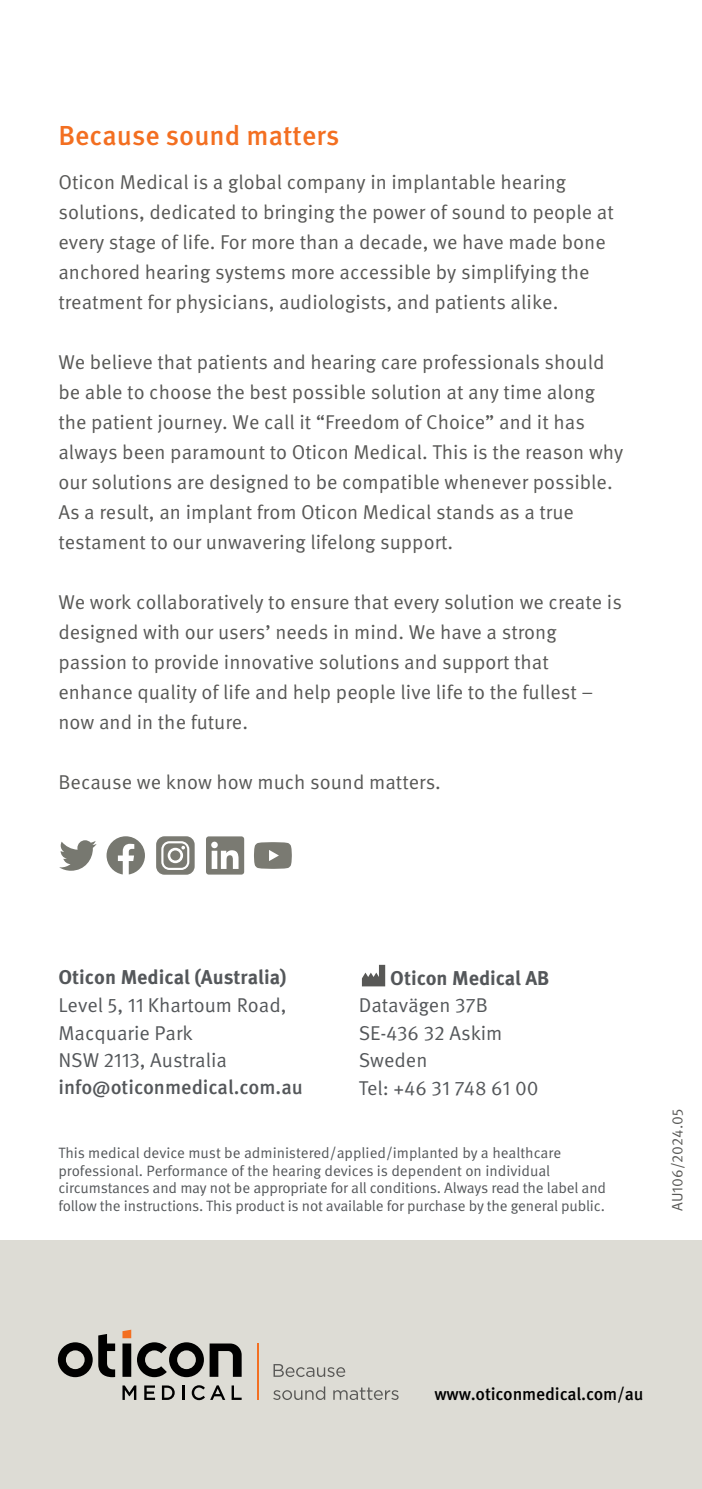
<style>
.page{position:relative;width:702px;height:1489px;background:#fff}
.page>*{position:absolute;margin:0;border:0;box-sizing:border-box;transform-origin:0 0}
.t1{font:500 27.5px "Meta Pro OM";color:#f36f21}
.t2{font:20px/30px "Meta Pro OM";color:#585856}
.t3{font:20px/27.5px "Meta Pro OM";color:#54575a}
.t4{font:700 20px "Meta Pro OM";color:#54575a}
.t5{font:500 20px "Meta Pro OM";color:#54575a}
.t6{font:500 17.5px "Meta Pro OM";letter-spacing:-.01em;color:#000}
.t7{font:15px/17.5px "Meta Pro OM";letter-spacing:-.01em;color:#54575a}
.t8{font:15px "Meta Pro OM";color:#585856}
</style>
<div class="page">
<svg style="left:59px;top:840px;width:38px;height:30px"></svg>
<svg style="left:106px;top:836px;width:39px;height:38px"></svg>
<div style="left:156px;top:836px;width:39px;height:38px;background:#7a7a72;border-radius:8px"></div>
<svg style="left:161px;top:841px;width:28px;height:29px"></svg>
<div style="left:206px;top:836px;width:38px;height:38px;background:#7a7a72;border-radius:3px"></div>
<div style="left:211px;top:841px;width:7px;height:7px;background:#fff;border-radius:50%"></div>
<div style="left:212px;top:850px;width:5px;height:18px;background:#fff"></div>
<svg style="left:221px;top:850px;width:17px;height:18px"></svg>
<svg style="left:254px;top:842px;width:38px;height:26px"></svg>
<div style="left:0;top:1240px;width:702px;height:248px;background:#dddcd5"></div>
<svg style="left:273px;top:1386px;width:52px;height:13px"></svg>
<svg style="left:333px;top:1387px;width:65px;height:12px"></svg>
<svg style="left:273px;top:1364px;width:72px;height:12px"></svg>
<hr style="left:257px;top:1343px;width:1px;height:56px;background:#f36f21">
<svg style="left:122px;top:1385px;width:14px;height:14px"></svg>
<svg style="left:144px;top:1385px;width:11px;height:14px"></svg>
<svg style="left:162px;top:1385px;width:13px;height:14px"></svg>
<svg style="left:182px;top:1385px;width:2px;height:14px"></svg>
<svg style="left:192px;top:1385px;width:33px;height:14px"></svg>
<svg style="left:231px;top:1385px;width:10px;height:14px"></svg>
<svg style="left:58px;top:1334px;width:57px;height:42px"></svg>
<svg style="left:122px;top:1329px;width:9px;height:47px"></svg>
<svg style="left:137px;top:1342px;width:105px;height:34px"></svg>
<svg style="left:362px;top:964px;width:23px;height:22px"></svg>
<h1 class="t1" style="left:58px;top:118px;width:282px">Because sound matters</h1>
<p class="t2" style="left:58px;top:167px;width:557px">Oticon Medical is a global company in implantable hearing solutions, dedicated to bringing the power of sound to people at every stage of life. For more than a decade, we have made bone anchored hearing systems more accessible by simplifying the treatment for physicians, audiologists, and patients alike.</p>
<p class="t2" style="left:58px;top:347px;width:566px">We believe that patients and hearing care professionals should be able to choose the best possible solution at any time along the patient journey. We call it “Freedom of Choice” and it has always been paramount to Oticon Medical. This is the reason why our solutions are designed to be compatible whenever possible.<br>As a result, an implant from Oticon Medical stands as a true testament to our unwavering lifelong support.</p>
<p class="t2" style="left:58px;top:587px;width:565px">We work collaboratively to ensure that every solution we create is designed with our users’ needs in mind. We have a strong passion to provide innovative solutions and support that enhance quality of life and help people live life to the fullest – now and in the future.</p>
<p class="t2" style="left:58px;top:767px;width:384px">Because we know how much sound matters.</p>
<p class="t4" style="left:58px;top:964px;width:230px">Oticon Medical (Australia)</p>
<p class="t3" style="left:58px;top:991px;width:230px">Level 5, 11 Khartoum Road,<br>Macquarie Park<br>NSW 2113, Australia</p>
<p class="t5" style="left:58px;top:1074px;width:246px">info@oticonmedical.com.au</p>
<p class="t4" style="left:390px;top:965px;width:161px">Oticon Medical AB</p>
<p class="t3" style="left:359px;top:991px;width:181px">Datavägen 37B<br>SE-436 32 Askim<br>Sweden<br>Tel: +46 31 748 61 00</p>
<p class="t7" style="left:58px;top:1144px;width:549px">This medical device must be administered/applied/implanted by a healthcare professional. Performance of the hearing devices is dependent on individual circumstances and may not be appropriate for all conditions. Always read the label and follow the instructions. This product is not available for purchase by the general public.</p>
<p class="t8" style="left:668px;top:1210px;width:104px;rotate:-90deg">AU106/2024.05</p>
<p class="t6" style="left:434px;top:1382px;width:211px">www.oticonmedical.com/au</p>
</div>
